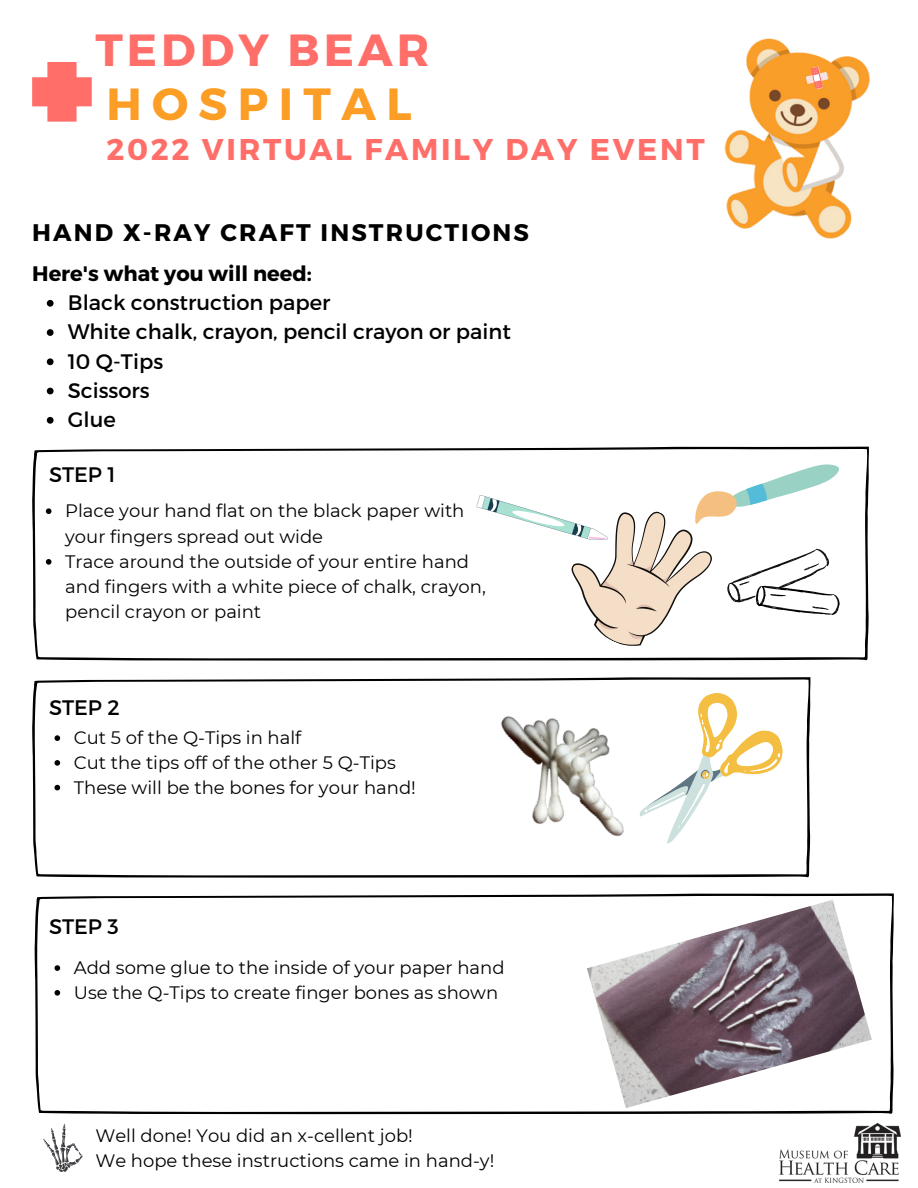
<style>
.page{position:relative;width:918px;height:1188px;background:#fff}
.page>*{position:absolute;margin:0;border:0;box-sizing:border-box;transform-origin:0 0}
.t1{font:700 45px "Montserrat";letter-spacing:.09em;color:#ff6e69}
.t2{font:700 45px "Montserrat";letter-spacing:.23em;color:#fc9d25}
.t3{font:700 30px "Montserrat";letter-spacing:.09em;color:#ff6e69}
.t4{font:700 24px "Montserrat";letter-spacing:.09em;color:#000}
.t5{font:21px "Montserrat";color:#000}
.t6{font:700 21px "Montserrat";color:#000}
.t7{font:18px/24.8px "Montserrat";color:#000}
</style>
<div class="page">
<svg style="left:32px;top:62px;width:60px;height:60px"></svg>
<svg style="left:32px;top:447px;width:837px;height:214px"></svg>
<svg style="left:32px;top:678px;width:778px;height:200px"></svg>
<img style="left:447px;top:678px;width:236px;height:200px">
<svg style="left:476px;top:458px;width:366px;height:391px"></svg>
<svg style="left:35px;top:893px;width:859px;height:222px"></svg>
<img style="left:587px;top:900px;width:285px;height:208px">
<svg style="left:43px;top:1124px;width:40px;height:48px"></svg>
<img style="left:780px;top:1124px;width:120px;height:58px">
<svg style="left:47px;top:300px;width:7px;height:7px"></svg>
<svg style="left:47px;top:329px;width:7px;height:7px"></svg>
<svg style="left:47px;top:358px;width:7px;height:7px"></svg>
<svg style="left:47px;top:388px;width:7px;height:6px"></svg>
<svg style="left:47px;top:417px;width:7px;height:7px"></svg>
<svg style="left:46px;top:508px;width:5px;height:6px"></svg>
<svg style="left:46px;top:559px;width:5px;height:6px"></svg>
<svg style="left:55px;top:735px;width:5px;height:6px"></svg>
<svg style="left:55px;top:760px;width:5px;height:6px"></svg>
<svg style="left:55px;top:785px;width:5px;height:5px"></svg>
<svg style="left:55px;top:965px;width:5px;height:6px"></svg>
<svg style="left:55px;top:990px;width:5px;height:6px"></svg>
<img style="left:724px;top:38px;width:146px;height:201px">
<svg style="left:803px;top:64px;width:27px;height:27px"></svg>
<p class="t1" style="left:95px;top:21px;width:336px">TEDDY BEAR</p>
<p class="t2" style="left:106px;top:75px;width:307px">HOSPITAL</p>
<p class="t3" style="left:106px;top:130px;width:600px">2022 VIRTUAL FAMILY DAY EVENT</p>
<p class="t4" style="left:32px;top:217px;width:498px">HAND X-RAY CRAFT INSTRUCTIONS</p>
<p class="t6" style="left:32px;top:260px;width:281px">Here's what you will need:</p>
<p class="t5" style="left:68px;top:289px;width:264px">Black construction paper</p>
<p class="t5" style="left:68px;top:318px;width:445px">White chalk, crayon, pencil crayon or paint</p>
<p class="t5" style="left:68px;top:347px;width:97px">10 Q-Tips</p>
<p class="t5" style="left:68px;top:377px;width:83px">Scissors</p>
<p class="t5" style="left:68px;top:406px;width:49px">Glue</p>
<p class="t5" style="left:49px;top:460px;width:68px">STEP 1</p>
<p class="t7" style="left:65px;top:498px;width:401px;line-height:25.8px">Place your hand flat on the black paper with your fingers spread out wide</p>
<p class="t7" style="left:65px;top:549px;width:422px">Trace around the outside of your entire hand and fingers with a white piece of chalk, crayon, pencil crayon or paint</p>
<p class="t5" style="left:49px;top:694px;width:72px">STEP 2</p>
<p class="t7" style="left:74px;top:725px;width:229px">Cut 5 of the Q-Tips in half</p>
<p class="t7" style="left:74px;top:750px;width:324px">Cut the tips off of the other 5 Q-Tips</p>
<p class="t7" style="left:74px;top:775px;width:344px">These will be the bones for your hand!</p>
<p class="t5" style="left:49px;top:913px;width:71px">STEP 3</p>
<p class="t7" style="left:74px;top:955px;width:432px">Add some glue to the inside of your paper hand</p>
<p class="t7" style="left:74px;top:980px;width:426px">Use the Q-Tips to create finger bones as shown</p>
<p class="t7" style="left:95px;top:1124px;width:319px">Well done! You did an x-cellent job!</p>
<p class="t7" style="left:95px;top:1148px;width:401px">We hope these instructions came in hand-y!</p>
</div>
